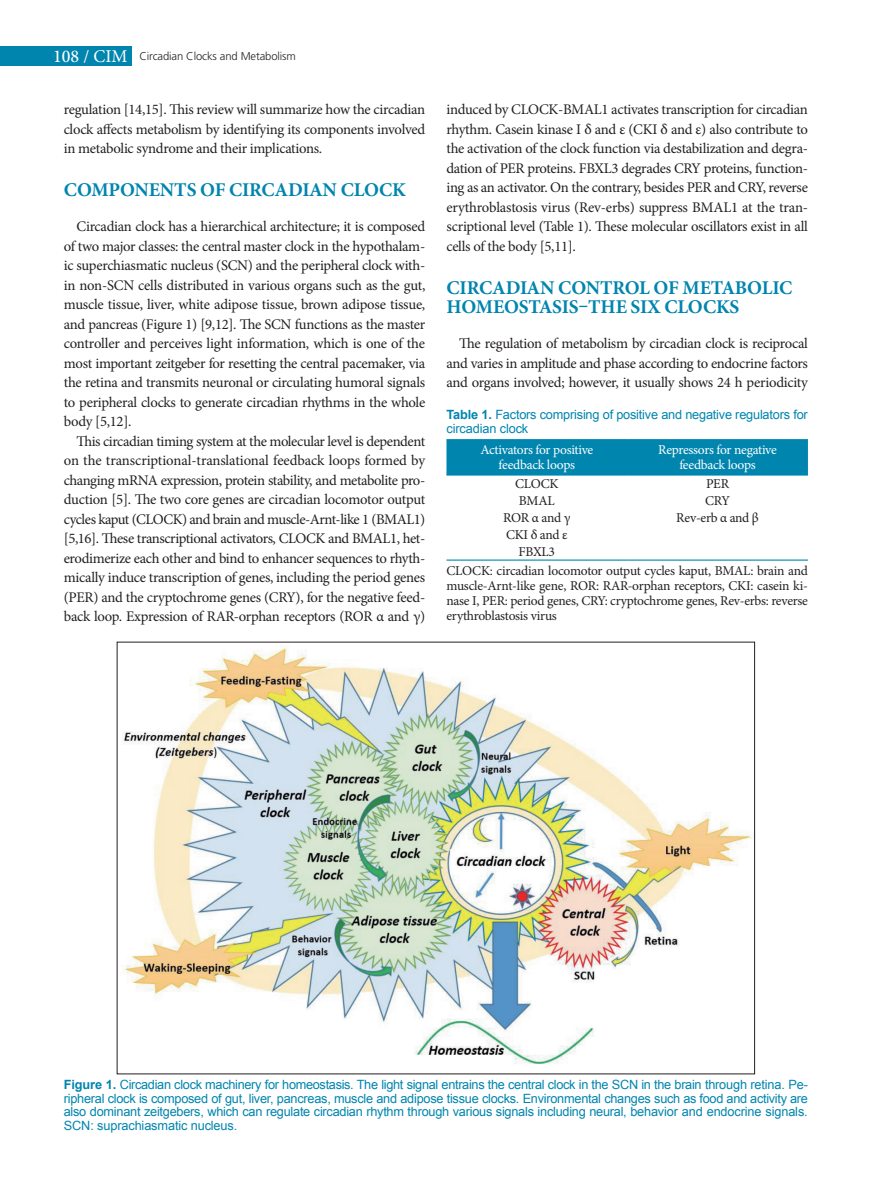
<style>
.page{position:relative;width:893px;height:1191px;background:#fff}
.page>*{position:absolute;margin:0;border:0;box-sizing:border-box;transform-origin:0 0}
.t1{font:700 19.5px/19.5px "Minion Pro";letter-spacing:-.01em;color:#0085ae}
.t2{font:14.7px/19.5px "Minion Pro";letter-spacing:-.02em;color:#231f20;text-align:justify}
.t3{font:13.5px/15px "Minion Pro";letter-spacing:-.02em;color:#231f20;text-align:center}
.t4{font:13.5px/15px "Minion Pro";letter-spacing:-.025em;color:#fff;text-align:center}
.t5{font:12.75px/13.5px "Arial";letter-spacing:-.01em;color:#0085ae}
.t6{font:300 11.25px "Frutiger LT Std";letter-spacing:-.01em;color:#231f20}
.s1{font-family:"Minion Pro";font-weight:500;font-size:18px;color:#fff}
.s2{font-family:"Minion Pro";font-weight:400;font-size:18px;color:#fff}
.s3{font-weight:700}
</style>
<div class="page">
<div style="left:0;top:47px;width:132px;height:19px;background:#0085ae"></div>
<div style="left:446px;top:440px;width:362px;height:34px;background:#0085ae"></div>
<hr style="left:446px;top:559px;width:181px;height:1px;background:#0085ae">
<hr style="left:627px;top:559px;width:181px;height:1px;background:#0085ae">
<hr style="left:446px;top:439px;width:181px;height:1px;background:#0085ae">
<hr style="left:627px;top:439px;width:181px;height:1px;background:#0085ae">
<hr style="left:446px;top:474px;width:181px;height:1px;background:#0085ae">
<hr style="left:627px;top:474px;width:181px;height:1px;background:#0085ae">
<img style="left:123px;top:647px;width:630px;height:417px">
<p class="t6" style="left:53px;top:50px;width:244px"><span class="s1">108</span> <span class="s2">/ CIM</span> Circadian Clocks and Metabolism</p>
<p class="t2" style="left:64px;top:100px;width:363px">regulation [14,15]. This review will summarize how the circadian clock affects metabolism by identifying its components involved in metabolic syndrome and their implications.</p>
<h1 class="t1" style="left:64px;top:180px;width:344px">COMPONENTS OF CIRCADIAN CLOCK</h1>
<p class="t2" style="left:64px;top:217px;width:363px;text-indent:13px">Circadian clock has a hierarchical architecture; it is composed of two major classes: the central master clock in the hypothalam&shy;ic superchiasmatic nucleus (SCN) and the peripheral clock with&shy;in non-SCN cells distributed in various organs such as the gut, muscle tissue, liver, white adipose tissue, brown adipose tissue, and pancreas (Figure 1) [9,12]. The SCN functions as the master controller and perceives light information, which is one of the most important zeitgeber for resetting the central pacemaker, via the retina and transmits neuronal or circulating humoral signals to peripheral clocks to generate circadian rhythms in the whole body [5,12].</p>
<p class="t2" style="left:64px;top:431px;width:363px;text-indent:13px">This circadian timing system at the molecular level is dependent on the transcriptional-translational feedback loops formed by changing mRNA expression, protein stability, and metabolite pro&shy;duction [5]. The two core genes are circadian locomotor output cycles kaput (CLOCK) and brain and muscle-Arnt-like 1 (BMAL1) [5,16]. These transcriptional activators, CLOCK and BMAL1, het&shy;erodimerize each other and bind to enhancer sequences to rhyth&shy;mically induce transcription of genes, including the period genes (PER) and the cryptochrome genes (CRY), for the negative feed&shy;back loop. Expression of RAR-orphan receptors (ROR α and γ)</p>
<p class="t2" style="left:446px;top:100px;width:363px">induced by CLOCK-BMAL1 activates transcription for circadian rhythm. Casein kinase I δ and ε (CKI δ and ε) also contribute to the activation of the clock function via destabilization and degra&shy;dation of PER proteins. FBXL3 degrades CRY proteins, function&shy;ing as an activator. On the contrary, besides PER and CRY, reverse erythroblastosis virus (Rev-erbs) suppress BMAL1 at the tran&shy;scriptional level (Table 1). These molecular oscillators exist in all cells of the body [5,11].</p>
<h1 class="t1" style="left:447px;top:277px;width:347px">CIRCADIAN CONTROL OF METABOLIC<br>HOMEOSTASIS–THE SIX CLOCKS</h1>
<p class="t2" style="left:446px;top:334px;width:363px;text-indent:13px">The regulation of metabolism by circadian clock is reciprocal and varies in amplitude and phase according to endocrine factors and organs involved; however, it usually shows 24 h periodicity</p>
<p class="t5" style="left:446px;top:408px;width:363px"><span class="s3">Table 1.</span> Factors comprising of positive and negative regulators for circadian clock</p>
<p class="t4" style="left:480px;top:442px;width:114px">Activators for positive feedback loops</p>
<p class="t4" style="left:658px;top:442px;width:120px">Repressors for negative feedback loops</p>
<p class="t3" style="left:515px;top:476px;width:45px">CLOCK</p>
<p class="t3" style="left:706px;top:476px;width:25px">PER</p>
<p class="t3" style="left:519px;top:493px;width:37px">BMAL</p>
<p class="t3" style="left:705px;top:493px;width:26px">CRY</p>
<p class="t3" style="left:503px;top:510px;width:69px">ROR α and γ</p>
<p class="t3" style="left:676px;top:510px;width:84px">Rev-erb α and β</p>
<p class="t3" style="left:506px;top:526px;width:63px;line-height:16.8px">CKI δ and ε<br>FBXL3</p>
<p class="t3" style="left:446px;top:563px;width:363px;text-align:justify">CLOCK: circadian locomotor output cycles kaput, BMAL: brain and muscle-Arnt-like gene, ROR: RAR-orphan receptors, CKI: casein ki&shy;nase I, PER: period genes, CRY: cryptochrome genes, Rev-erbs: reverse erythroblastosis virus</p>
<p class="t5" style="left:64px;top:1078px;width:746px;text-align:justify"><span class="s3">Figure 1.</span> Circadian clock machinery for homeostasis. The light signal entrains the central clock in the SCN in the brain through retina. Pe&shy;ripheral clock is composed of gut, liver, pancreas, muscle and adipose tissue clocks. Environmental changes such as food and activity are also dominant zeitgebers, which can regulate circadian rhythm through various signals including neural, behavior and endocrine signals.<br>SCN: suprachiasmatic nucleus.</p>
</div>
